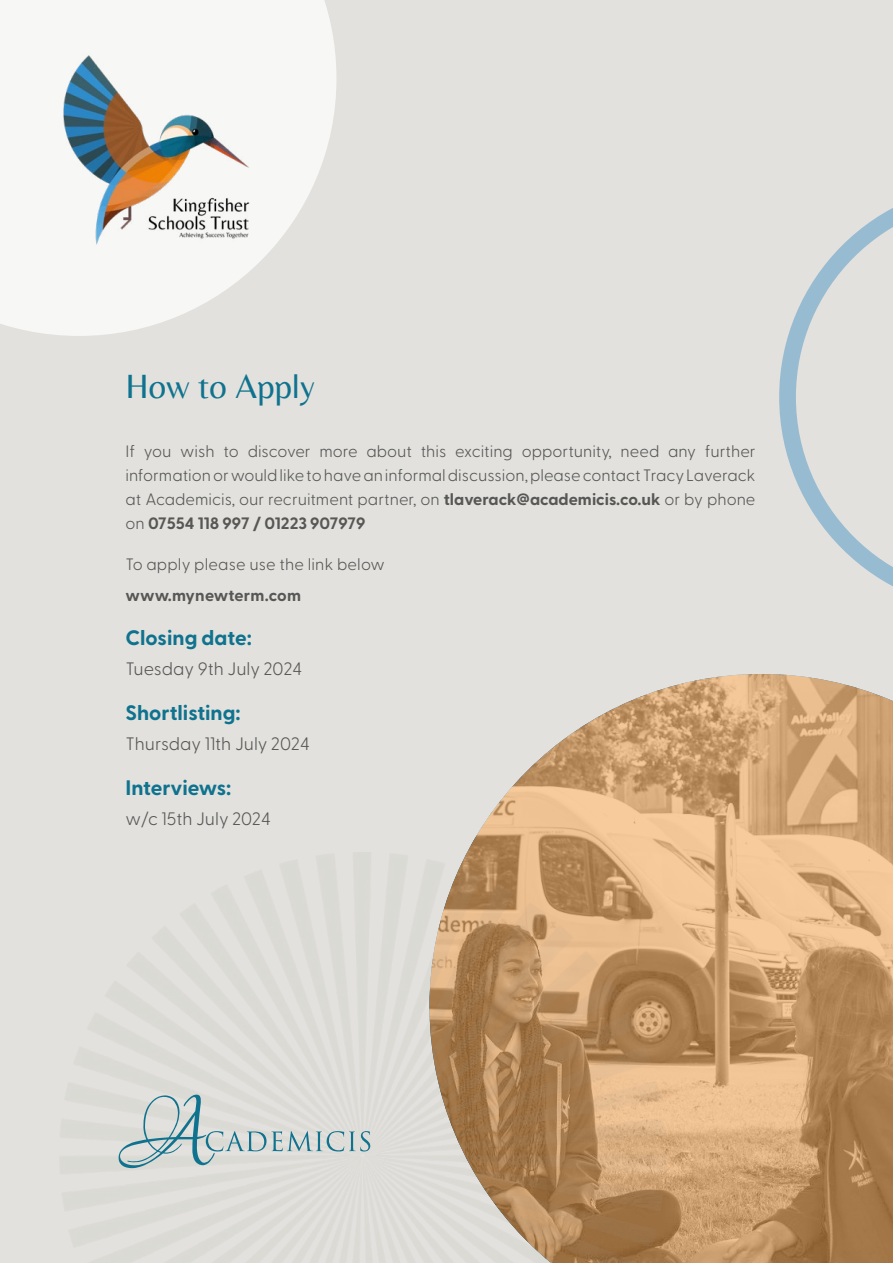
<style>
.page{position:relative;width:893px;height:1263px;background:#e2e1dd}
.page>*{position:absolute;margin:0;border:0;box-sizing:border-box;transform-origin:0 0}
.t1{font:34.5px "Belleza";color:#0f728e}
.t2{font:700 21px "Greycliff CF";color:#0f728e}
.t3{font:300 18px "Greycliff CF";color:#575756}
.t4{font:300 16.5px/24px "Greycliff CF";color:#575756;text-align:justify}
.t5{font:700 16.5px "Greycliff CF";letter-spacing:.01em;color:#575756}
.s1{font-weight:700}
</style>
<div class="page">
<svg style="left:429px;top:674px;width:464px;height:589px;background:#d1aa80"></svg>
<svg style="left:779px;top:183px;width:114px;height:428px;background:#d7dbdb"></svg>
<img style="left:60px;top:853px;width:605px;height:410px">
<svg style="left:0;top:0;width:336px;height:336px;fill:#f7f7f6"></svg>
<img style="left:53px;top:46px;width:207px;height:207px">
<svg style="left:118px;top:1094px;width:252px;height:74px;background:#cad2d1"></svg>
<h1 class="t1" style="left:125px;top:357px;width:191px">How to Apply</h1>
<p class="t4" style="left:125px;top:438px;width:632px">If you wish to discover more about this exciting opportunity, need any further information or would like to have an informal discussion, please contact Tracy Laverack at Academicis, our recruitment partner, on <span class="s1">tlaverack@academicis.co.uk</span> or by phone on <span class="s1">07554 118 997 / 01223 907979</span></p>
<p class="t4" style="left:125px;top:551px;width:261px">To apply please use the link below</p>
<p class="t5" style="left:125px;top:583px;width:177px">www.mynewterm.com</p>
<p class="t2" style="left:125px;top:621px;width:128px">Closing date:</p>
<p class="t3" style="left:125px;top:655px;width:178px">Tuesday 9th July 2024</p>
<p class="t2" style="left:125px;top:696px;width:117px">Shortlisting:</p>
<p class="t3" style="left:125px;top:730px;width:186px">Thursday 11th July 2024</p>
<p class="t2" style="left:125px;top:771px;width:107px">Interviews:</p>
<p class="t3" style="left:125px;top:805px;width:147px">w/c 15th July 2024</p>
</div>
